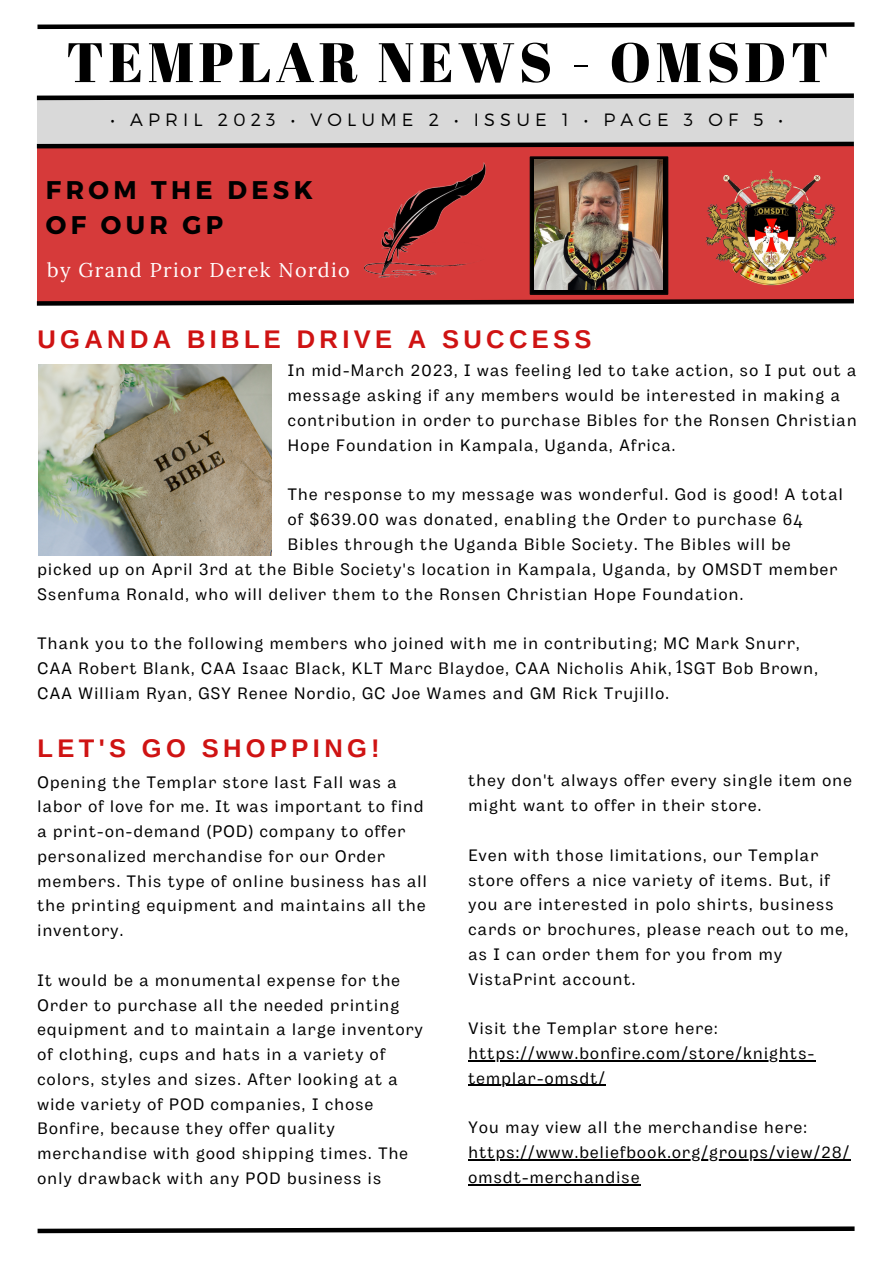
<style>
.page{position:relative;width:894px;height:1264px;background:#fff}
.page>*{position:absolute;margin:0;border:0;box-sizing:border-box;transform-origin:0 0}
.t1{font:55.5px "Abril Fatface";letter-spacing:.08em;color:#000}
.t2{font:700 25.5px "Arimo";letter-spacing:.17em;color:#cf1313}
.t3{font:700 25.5px/35px "Montserrat";letter-spacing:.17em;color:#000}
.t4{font:19.8px "Lora";letter-spacing:.07em;color:#fff}
.t5{font:18px "Lora";color:#000}
.t6{font:300 17.85px "Montserrat";letter-spacing:.29em;color:#000}
.t7{font:16.5px/24.8px "Body Grotesque";letter-spacing:.08em;color:#000}
</style>
<div class="page">
<svg style="left:37px;top:22px;width:818px;height:8px"></svg>
<svg style="left:37px;top:1226px;width:818px;height:8px"></svg>
<img style="left:39px;top:364px;width:232px;height:191px">
<div style="left:37px;top:96px;width:816px;height:49px;background:#d9d9d9"></div>
<hr style="left:468px;top:1060px;width:347px;height:1px;background:#000">
<hr style="left:468px;top:1084px;width:138px;height:2px;background:#000">
<hr style="left:468px;top:1159px;width:382px;height:1px;background:#000">
<hr style="left:468px;top:1183px;width:172px;height:2px;background:#000">
<svg style="left:36px;top:93px;width:818px;height:9px"></svg>
<img style="left:36px;top:139px;width:818px;height:167px">
<h1 class="t1" style="left:66px;top:23px;width:763px">TEMPLAR NEWS - OMSDT</h1>
<p class="t6" style="left:110px;top:108px;width:674px">• APRIL 2023 • VOLUME 2 • ISSUE 1 • PAGE 3 OF 5 •</p>
<h2 class="t3" style="left:46px;top:171px;width:268px">FROM THE DESK<br>OF OUR GP</h2>
<p class="t4" style="left:47px;top:256px;width:304px">by Grand Prior Derek Nordio</p>
<h2 class="t2" style="left:37px;top:324px;width:555px">UGANDA BIBLE DRIVE A SUCCESS</h2>
<p class="t7" style="left:288px;top:359px;width:570px">In mid-March 2023, I was feeling led to take action, so I put out a message asking if any members would be interested in making a contribution in order to purchase Bibles for the Ronsen Christian Hope Foundation in Kampala, Uganda, Africa.</p>
<p class="t7" style="left:288px;top:483px;width:556px">The response to my message was wonderful. God is good! A total</p>
<p class="t7" style="left:288px;top:508px;width:516px">of $639.00 was donated, enabling the Order to purchase 64</p>
<p class="t7" style="left:288px;top:533px;width:504px">Bibles through the Uganda Bible Society. The Bibles will be</p>
<p class="t7" style="left:38px;top:558px;width:800px">picked up on April 3rd at the Bible Society's location in Kampala, Uganda, by OMSDT member</p>
<p class="t7" style="left:38px;top:583px;width:707px">Ssenfuma Ronald, who will deliver them to the Ronsen Christian Hope Foundation.</p>
<p class="t7" style="left:38px;top:632px;width:781px">Thank you to the following members who joined with me in contributing; MC Mark Snurr,<br>CAA Robert Blank, CAA Isaac Black, KLT Marc Blaydoe, CAA Nicholis Ahik, SGT Bob Brown,<br>CAA William Ryan, GSY Renee Nordio, GC Joe Wames and GM Rick Trujillo.</p>
<h2 class="t2" style="left:37px;top:733px;width:344px">LET'S GO SHOPPING!</h2>
<p class="t7" style="left:37px;top:770px;width:390px">Opening the Templar store last Fall was a labor of love for me. It was important to find a print-on-demand (POD) company to offer personalized merchandise for our Order members. This type of online business has all the printing equipment and maintains all the inventory.</p>
<p class="t7" style="left:37px;top:969px;width:387px">It would be a monumental expense for the Order to purchase all the needed printing equipment and to maintain a large inventory of clothing, cups and hats in a variety of colors, styles and sizes. After looking at a wide variety of POD companies, I chose Bonfire, because they offer quality merchandise with good shipping times. The only drawback with any POD business is</p>
<p class="t5" style="left:675px;top:654px;width:8px">1</p>
<p class="t7" style="left:468px;top:769px;width:384px">they don't always offer every single item one might want to offer in their store.</p>
<p class="t7" style="left:468px;top:844px;width:381px">Even with those limitations, our Templar store offers a nice variety of items. But, if you are interested in polo shirts, business cards or brochures, please reach out to me, as I can order them for you from my VistaPrint account.</p>
<p class="t7" style="left:468px;top:1017px;width:347px">Visit the Templar store here: https://www.bonfire.com/store/knights&shy;templar-omsdt/</p>
<p class="t7" style="left:468px;top:1116px;width:382px">You may view all the merchandise here: https://www.beliefbook.org/groups/view/28/ omsdt-merchandise</p>
</div>
